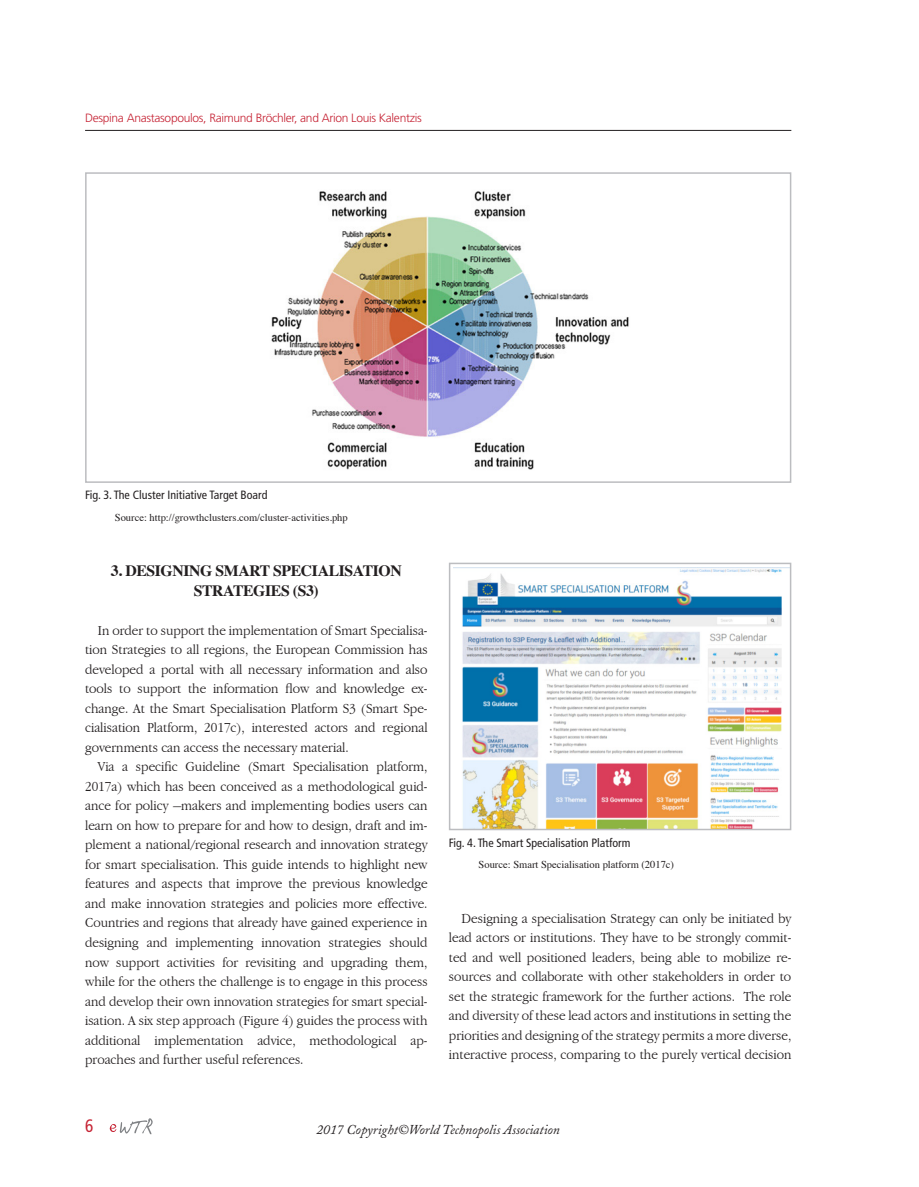
<style>
.page{position:relative;width:919px;height:1187px;background:#fff}
.page>*{position:absolute;margin:0;border:0;box-sizing:border-box;transform-origin:0 0}
.t1{font:condensed 18px "Frutiger";color:#c62435;scale:.95 1}
.제목{font:700 15.75px/19.5px "Times";letter-spacing:-.025em;color:#231f20;text-align:center}
.내용글{font:300 condensed 14.25px/19.5px "Garamond";color:#231f20;text-align:justify;scale:1.15 1}
.t2{font:italic 13.5px "Adobe Caslon";color:#231f20}
.Table{font:condensed 12px "Frutiger";color:#231f20}
.t3{font:300 12px "Frutiger";letter-spacing:-.025em;color:#c62435}
.Source{font:10.5px "Times";color:#231f20}
</style>
<div class="page">
<svg style="left:109px;top:1118px;width:44px;height:16px"></svg>
<hr style="left:85px;top:130px;width:706px;height:1px;background:#231f20">
<img style="left:271px;top:191px;width:358px;height:279px">
<div style="left:85px;top:172px;width:706px;height:311px;border:2px solid #bcbdc0"></div>
<img style="left:453px;top:567px;width:335px;height:260px">
<div style="left:449px;top:562px;width:342px;height:268px;border:2px solid #bcbdc0"></div>
<p class="t3" style="left:85px;top:111px;width:338px">Despina Anastasopoulos, Raimund Bröchler, and Arion Louis Kalentzis</p>
<p class="Table" style="left:85px;top:488px;width:184px">Fig. 3. The Cluster Initiative Target Board</p>
<p class="Source" style="left:115px;top:507px;width:234px">Source: http://growthclusters.com/cluster-activities.php</p>
<p class="제목" style="left:111px;top:559px;width:292px">3. DESIGNING SMART SPECIALISATION<br>STRATEGIES (S3)</p>
<p class="내용글" style="left:85px;top:620px;width:299px;text-indent:13px">In order to support the implementation of Smart Specialisa&shy;tion Strategies to all regions, the European Commission has developed a portal with all necessary information and also tools to support the information flow and knowledge ex&shy;change. At the Smart Specialisation Platform S3 (Smart Spe&shy;cialisation Platform, 2017c), interested actors and regional governments can access the necessary material.</p>
<p class="내용글" style="left:85px;top:757px;width:299px;text-indent:13px">Via a specific Guideline (Smart Specialisation platform, 2017a) which has been conceived as a methodological guid&shy;ance for policy –makers and implementing bodies users can learn on how to prepare for and how to design, draft and im&shy;plement a national/regional research and innovation strategy for smart specialisation. This guide intends to highlight new features and aspects that improve the previous knowledge and make innovation strategies and policies more effective.<br>Countries and regions that already have gained experience in designing and implementing innovation strategies should now support activities for revisiting and upgrading them, while for the others the challenge is to engage in this process and develop their own innovation strategies for smart special&shy;isation. A six step approach (Figure 4) guides the process with additional implementation advice, methodological ap&shy;proaches and further useful references.</p>
<p class="Table" style="left:449px;top:835px;width:183px">Fig. 4. The Smart Specialisation Platform</p>
<p class="Source" style="left:478px;top:854px;width:197px">Source: Smart Specialisation platform (2017c)</p>
<p class="내용글" style="left:449px;top:908px;width:299px;text-indent:13px">Designing a specialisation Strategy can only be initiated by lead actors or institutions. They have to be strongly commit&shy;ted and well positioned leaders, being able to mobilize re&shy;sources and collaborate with other stakeholders in order to set the strategic framework for the further actions. The role and diversity of these lead actors and institutions in setting the priorities and designing of the strategy permits a more diverse, interactive process, comparing to the purely vertical decision</p>
<p class="t1" style="left:85px;top:1115px;width:10px">6</p>
<p class="t2" style="left:316px;top:1121px;width:245px">2017 Copyright©World Technopolis Association</p>
</div>
